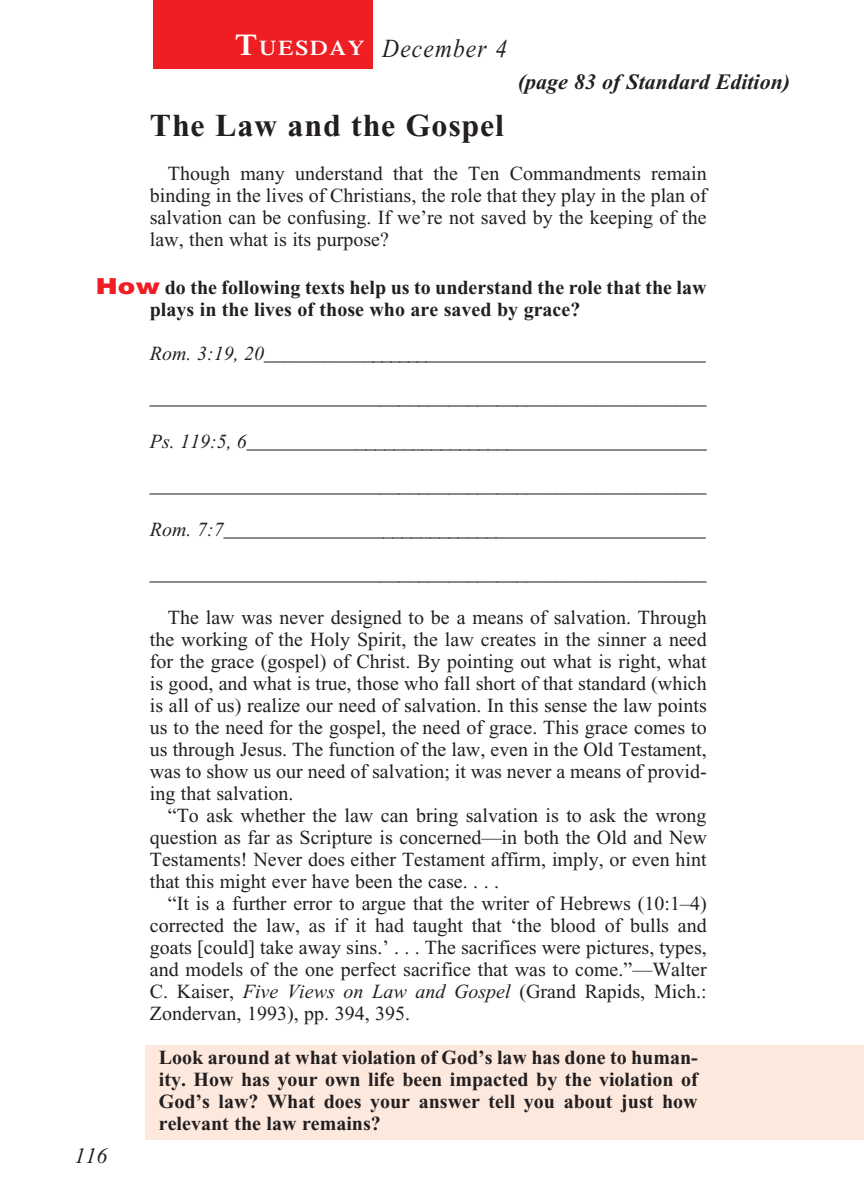
<style>
.page{position:relative;width:864px;height:1188px;background:#fff}
.page>*{position:absolute;margin:0;border:0;box-sizing:border-box;transform-origin:0 0}
._01-Daily_head{font:700 32px "Times New Roman";letter-spacing:.025em;color:#231f20}
._00-Month-Day{font:italic 26px "Times New Roman";letter-spacing:.05em;color:#231f20;scale:.9 1}
.t1{font:italic 700 22px "Times New Roman";color:#231f20}
.t2{font:italic 22px "Times New Roman";color:#231f20}
.t3{font:600 21px "Times";letter-spacing:.07em;color:#fff;scale:1.1 1}
._4-Body_Copy{font:20px/22px "Times New Roman";color:#231f20;text-align:justify}
._4-Body_Copy-2{font:italic 20px "Times New Roman";color:#231f20}
.x-screened_box-text{font:700 20px/22px "Times New Roman";color:#231f20;text-align:justify}
._6-question{font:700 20px/22px "Times New Roman";color:#231f20}
.s1{font-size:30px}
.s2{font-family:"Helvetica";font-weight:900;font-size:22px;color:#ee1e24}
.s3{font-style:italic}
</style>
<div class="page">
<div style="left:146px;top:1045px;width:718px;height:94px;background:#fde8dd"></div>
<div style="left:153px;top:0;width:220px;height:69px;background:#ee1e24"></div>
<p class="t3" style="left:235px;top:36px;width:119px"><span class="s1">T</span>UESDAY</p>
<p class="_00-Month-Day" style="left:382px;top:35px;width:140px">December 4</p>
<p class="t1" style="left:518px;top:69px;width:274px">(page 83 of Standard Edition)</p>
<p class="_01-Daily_head" style="left:150px;top:108px;width:356px">The Law and the Gospel</p>
<p class="_4-Body_Copy" style="left:150px;top:162px;width:558px;text-indent:18px">Though many understand that the Ten Commandments remain binding in the lives of Christians, the role that they play in the plan of salvation can be confusing. If we’re not saved by the keeping of the law, then what is its purpose?</p>
<p class="_6-question" style="left:150px;top:277px;width:558px;text-indent:-54px"><span class="s2">How</span> do the following texts help us to understand the role that the law plays in the lives of those who are saved by grace?</p>
<p class="_4-Body_Copy-2" style="left:150px;top:343px;width:557px">Rom. 3:19, 20_____________________________________________</p>
<p class="_4-Body_Copy-2" style="left:150px;top:387px;width:558px">________________________________________________________</p>
<p class="_4-Body_Copy-2" style="left:150px;top:431px;width:558px">Ps. 119:5, 6_______________________________________________</p>
<p class="_4-Body_Copy-2" style="left:150px;top:475px;width:558px">________________________________________________________</p>
<p class="_4-Body_Copy-2" style="left:150px;top:519px;width:558px">Rom. 7:7_________________________________________________</p>
<p class="t2" style="left:74px;top:1144px;width:34px">116</p>
<p class="_4-Body_Copy-2" style="left:150px;top:563px;width:558px">________________________________________________________</p>
<p class="_4-Body_Copy" style="left:150px;top:607px;width:559px;text-indent:18px">The law was never designed to be a means of salvation. Through the working of the Holy Spirit, the law creates in the sinner a need for the grace (gospel) of Christ. By pointing out what is right, what is good, and what is true, those who fall short of that standard (which is all of us) realize our need of salvation. In this sense the law points us to the need for the gospel, the need of grace. This grace comes to us through Jesus. The function of the law, even in the Old Testament, was to show us our need of salvation; it was never a means of provid&shy;ing that salvation.</p>
<p class="_4-Body_Copy" style="left:150px;top:805px;width:558px;text-indent:18px">“To ask whether the law can bring salvation is to ask the wrong question as far as Scripture is concerned—in both the Old and New Testaments! Never does either Testament affirm, imply, or even hint that this might ever have been the case. . . .</p>
<p class="_4-Body_Copy" style="left:150px;top:893px;width:558px;text-indent:18px">“It is a further error to argue that the writer of Hebrews (10:1–4) corrected the law, as if it had taught that ‘the blood of bulls and goats [could] take away sins.’ . . . The sacrifices were pictures, types, and models of the one perfect sacrifice that was to come.”—Walter C. Kaiser, <span class="s3">Five Views on Law and Gospel</span> (Grand Rapids, Mich.:<br>Zondervan, 1993), pp. 394, 395.</p>
<p class="x-screened_box-text" style="left:159px;top:1047px;width:540px">Look around at what violation of God’s law has done to human&shy;ity. How has your own life been impacted by the violation of God’s law? What does your answer tell you about just how relevant the law remains?</p>
</div>
